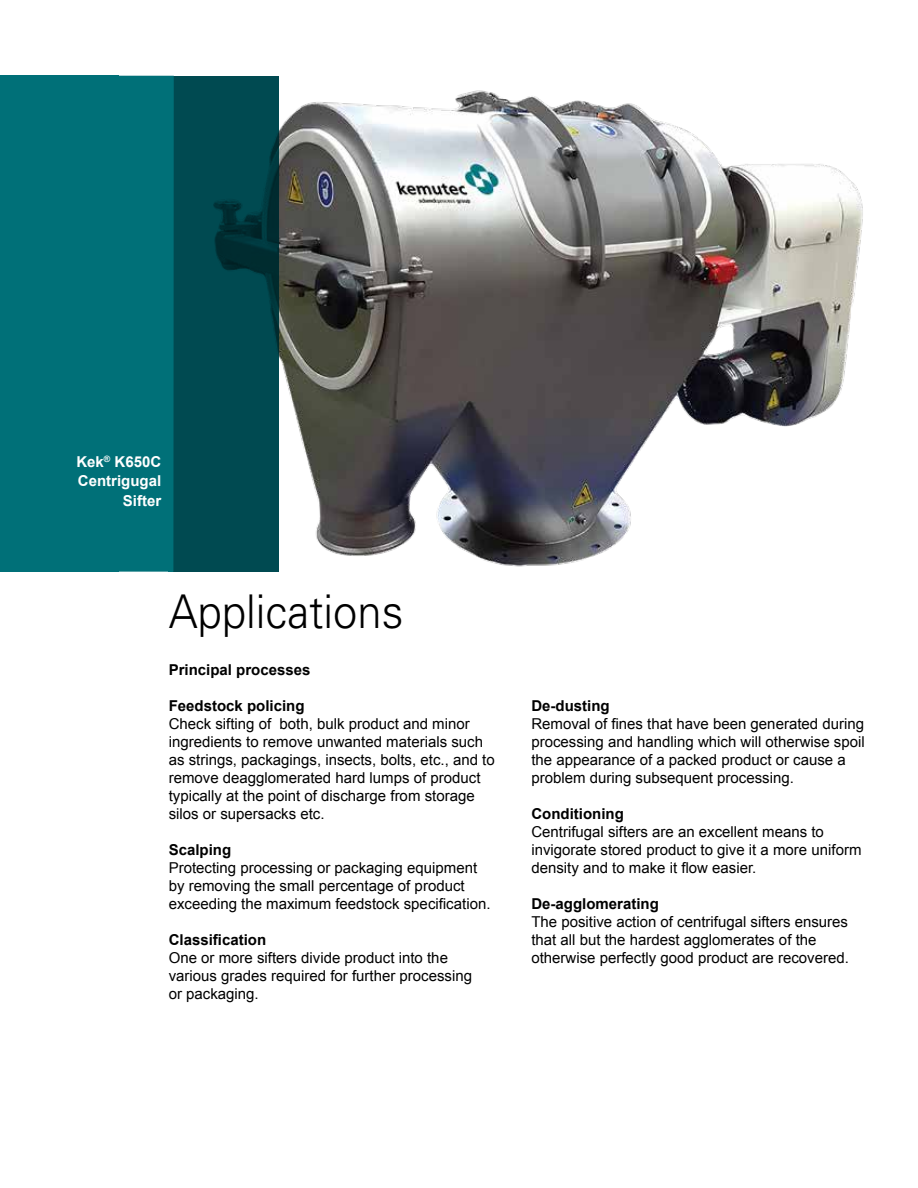
<style>
.page{position:relative;width:918px;height:1188px;background:#fff}
.page>*{position:absolute;margin:0;border:0;box-sizing:border-box;transform-origin:0 0}
.t1{font:300 46.5px "Univers LT Std";color:#000;scale:.94 1}
.t2{font:15px/18px "Arial";color:#000}
.t3{font:700 15px "Arial";color:#000}
.t4{font:700 15px/19.5px "Arial";color:#fff;text-align:right}
</style>
<div class="page">
<img style="left:279px;top:90px;width:584px;height:477px">
<svg style="left:174px;top:76px;width:105px;height:496px;background:#00474e"></svg>
<div style="left:0;top:76px;width:174px;height:496px;background:#007078"></div>
<p class="t4" style="left:76px;top:452px;width:86px">Kek<sup>®</sup> K650C<br>Centrigugal<br>Sifter</p>
<h1 class="t1" style="left:169px;top:583px;width:251px">Applications</h1>
<p class="t3" style="left:169px;top:659px;width:143px">Principal processes</p>
<p class="t3" style="left:169px;top:695px;width:137px">Feedstock policing</p>
<p class="t2" style="left:169px;top:714px;width:327px">Check sifting of both, bulk product and minor ingredients to remove unwanted materials such as strings, packagings, insects, bolts, etc., and to remove deagglomerated hard lumps of product typically at the point of discharge from storage silos or supersacks etc.</p>
<p class="t3" style="left:169px;top:839px;width:64px">Scalping</p>
<p class="t2" style="left:169px;top:858px;width:323px">Protecting processing or packaging equipment by removing the small percentage of product exceeding the maximum feedstock specification.</p>
<p class="t3" style="left:169px;top:929px;width:99px">Classification</p>
<p class="t2" style="left:169px;top:948px;width:305px">One or more sifters divide product into the various grades required for further processing or packaging.</p>
<p class="t3" style="left:531px;top:696px;width:80px">De-dusting</p>
<p class="t2" style="left:531px;top:715px;width:335px">Removal of fines that have been generated during processing and handling which will otherwise spoil the appearance of a packed product or cause a problem during subsequent processing.</p>
<p class="t3" style="left:531px;top:804px;width:94px">Conditioning</p>
<p class="t2" style="left:531px;top:823px;width:332px">Centrifugal sifters are an excellent means to invigorate stored product to give it a more uniform density and to make it flow easier.</p>
<p class="t3" style="left:531px;top:894px;width:129px">De-agglomerating</p>
<p class="t2" style="left:531px;top:913px;width:319px">The positive action of centrifugal sifters ensures that all but the hardest agglomerates of the otherwise perfectly good product are recovered.</p>
</div>
